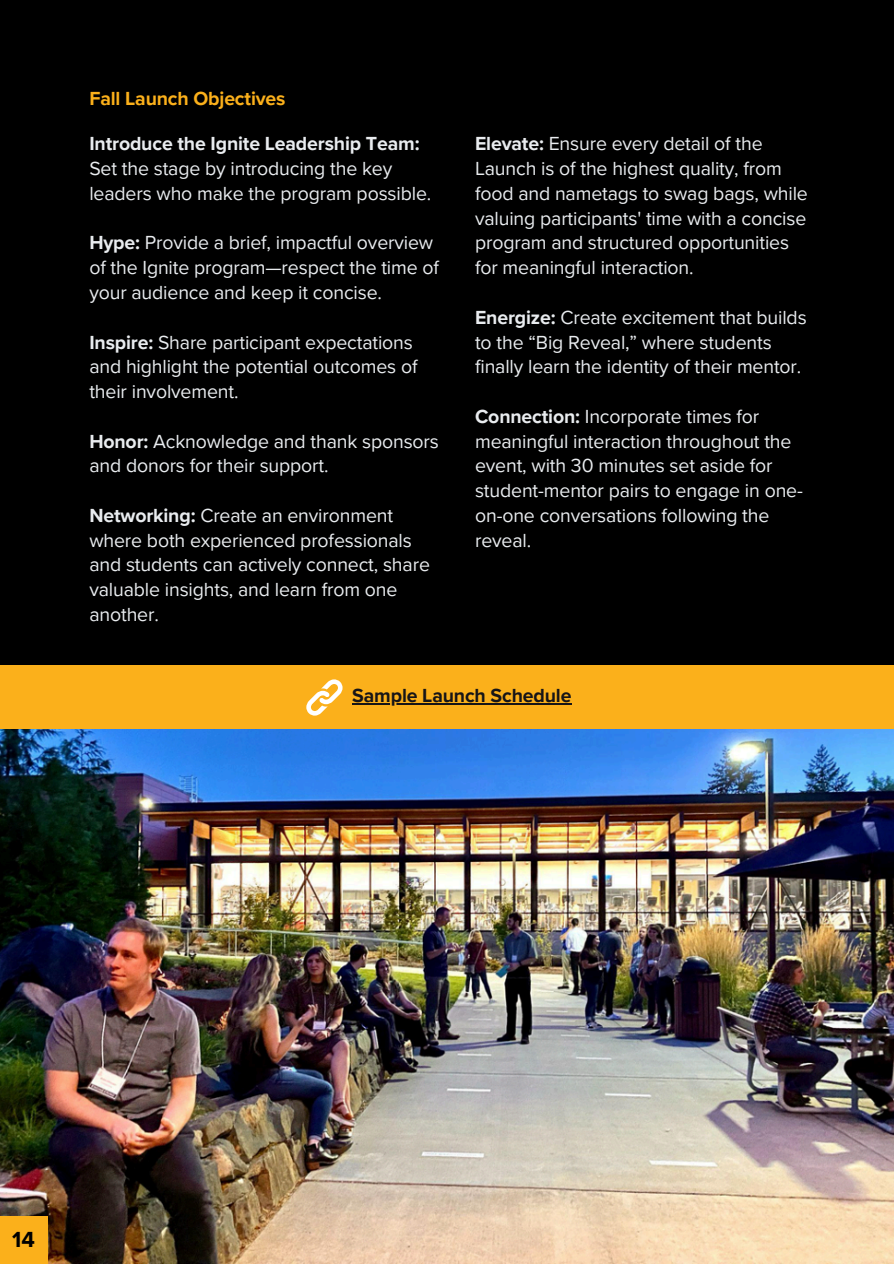
<style>
.page{position:relative;width:894px;height:1264px;background:#fff}
.page>*{position:absolute;margin:0;border:0;box-sizing:border-box;transform-origin:0 0}
.t1{font:700 22.5px "Proxima Nova";color:#000}
.t2{font:19.5px/24.8px "Proxima Nova";letter-spacing:-.01em;color:#e9ecef}
.t3{font:700 19.5px "Proxima Nova";letter-spacing:-.01em;color:#fbb01b}
.t4{font:700 19.5px "Proxima Nova";letter-spacing:-.01em;color:#171517}
.s1{font-weight:700}
</style>
<div class="page">
<div style="left:0;top:0;width:893px;height:1263px;background:#000"></div>
<div style="left:0;top:665px;width:893px;height:64px;background:#fbb01b"></div>
<img style="left:0;top:729px;width:893px;height:534px">
<div style="left:0;top:1216px;width:47px;height:47px;background:#fbb01b"></div>
<svg style="left:306px;top:679px;width:36px;height:36px"></svg>
<hr style="left:352px;top:703px;width:219px;height:1px;background:#171517">
<p class="t3" style="left:89px;top:87px;width:198px">Fall Launch Objectives</p>
<p class="t2" style="left:89px;top:132px;width:343px"><span class="s1">Introduce the Ignite Leadership Team:<br></span>Set the stage by introducing the key leaders who make the program possible.</p>
<p class="t2" style="left:89px;top:231px;width:351px"><span class="s1">Hype:</span> Provide a brief, impactful overview of the Ignite program—respect the time of your audience and keep it concise.</p>
<p class="t2" style="left:89px;top:330px;width:329px"><span class="s1">Inspire:</span> Share participant expectations and highlight the potential outcomes of their involvement.</p>
<p class="t2" style="left:89px;top:429px;width:351px"><span class="s1">Honor:</span> Acknowledge and thank sponsors and donors for their support.</p>
<p class="t2" style="left:89px;top:503px;width:342px"><span class="s1">Networking:</span> Create an environment where both experienced professionals and students can actively connect, share valuable insights, and learn from one another.</p>
<p class="t2" style="left:475px;top:132px;width:334px"><span class="s1">Elevate:</span> Ensure every detail of the Launch is of the highest quality, from food and nametags to swag bags, while valuing participants' time with a concise program and structured opportunities for meaningful interaction.</p>
<p class="t2" style="left:475px;top:305px;width:333px"><span class="s1">Energize:</span> Create excitement that builds to the “Big Reveal,” where students finally learn the identity of their mentor.</p>
<p class="t2" style="left:475px;top:404px;width:329px"><span class="s1">Connection:</span> Incorporate times for meaningful interaction throughout the event, with 30 minutes set aside for student-mentor pairs to engage in one&shy;on-one conversations following the reveal.</p>
<p class="t4" style="left:352px;top:684px;width:221px">Sample Launch Schedule</p>
<p class="t1" style="left:12px;top:1225px;width:24px">14</p>
</div>
